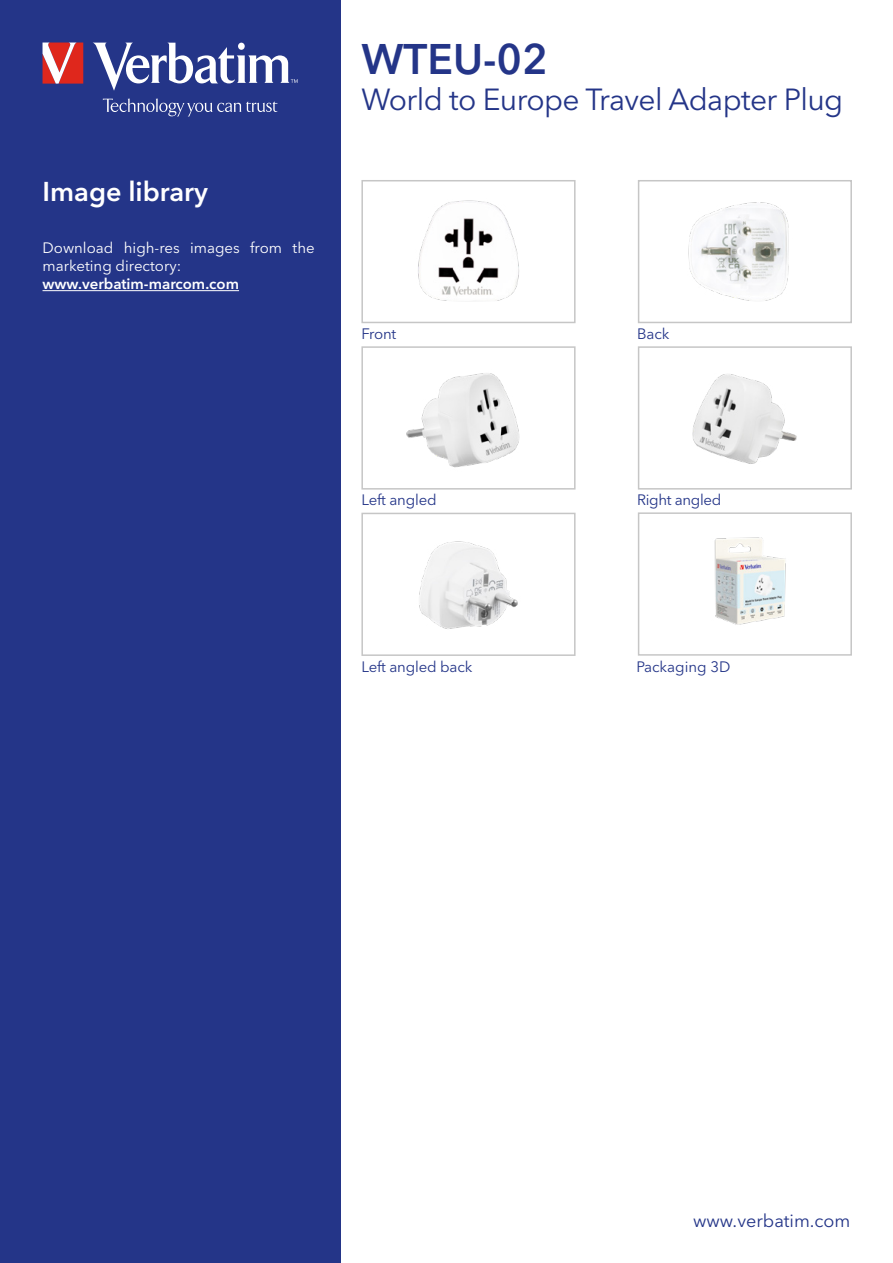
<style>
.page{position:relative;width:893px;height:1263px;background:#fff}
.page>*{position:absolute;margin:0;border:0;box-sizing:border-box;transform-origin:0 0}
.t1{font:600 42.45px "Avenir Next LT Pro";color:#243588}
.t2{font:30.3px "Avenir Next LT Pro";letter-spacing:-.02em;color:#243588}
.t3{font:600 27px "Avenir Next LT Pro";color:#fff}
.t4{font:18px "Avenir Next LT Pro";color:#243588}
.t5{font:15px "Avenir Next LT Pro";letter-spacing:-.01em;color:#243588}
.t6{font:15px/18px "Avenir Next LT Pro";color:#fff}
.t7{font:600 15px "Avenir Next LT Pro";color:#fff}
</style>
<div class="page">
<div style="left:0;top:0;width:340px;height:1263px;background:#243588"></div>
<svg style="left:103px;top:98px;width:175px;height:18px"></svg>
<svg style="left:93px;top:43px;width:205px;height:48px"></svg>
<svg style="left:43px;top:43px;width:40px;height:41px;background:#e2605a"></svg>
<img style="left:418px;top:200px;width:101px;height:101px">
<div style="left:361px;top:180px;width:215px;height:143px;border:2px solid #c6c6c6"></div>
<img style="left:406px;top:373px;width:114px;height:95px">
<div style="left:361px;top:346px;width:215px;height:144px;border:2px solid #c6c6c6"></div>
<img style="left:692px;top:374px;width:105px;height:90px">
<div style="left:638px;top:346px;width:214px;height:144px;border:2px solid #c6c6c6"></div>
<img style="left:688px;top:202px;width:101px;height:99px">
<div style="left:638px;top:180px;width:214px;height:143px;border:2px solid #c6c6c6"></div>
<img style="left:419px;top:541px;width:99px;height:88px">
<div style="left:361px;top:513px;width:215px;height:143px;border:2px solid #c6c6c6"></div>
<img style="left:714px;top:537px;width:72px;height:88px">
<div style="left:638px;top:512px;width:214px;height:144px;border:2px solid #c6c6c6"></div>
<hr style="left:43px;top:290px;width:196px;height:1px;background:#fff">
<h3 class="t3" style="left:43px;top:175px;width:167px">Image library</h3>
<p class="t6" style="left:43px;top:239px;width:274px">Download high-res images from the marketing directory:</p>
<p class="t7" style="left:43px;top:275px;width:198px">www.verbatim-marcom.com</p>
<h1 class="t1" style="left:361px;top:34px;width:188px">WTEU-02</h1>
<h2 class="t2" style="left:361px;top:82px;width:483px">World to Europe Travel Adapter Plug</h2>
<p class="t5" style="left:361px;top:325px;width:36px">Front</p>
<p class="t5" style="left:637px;top:325px;width:34px">Back</p>
<p class="t5" style="left:361px;top:491px;width:77px">Left angled</p>
<p class="t5" style="left:637px;top:491px;width:86px">Right angled</p>
<p class="t5" style="left:361px;top:658px;width:113px">Left angled back</p>
<p class="t5" style="left:636px;top:658px;width:96px">Packaging 3D</p>
<p class="t4" style="left:693px;top:1210px;width:159px">www.verbatim.com</p>
</div>
